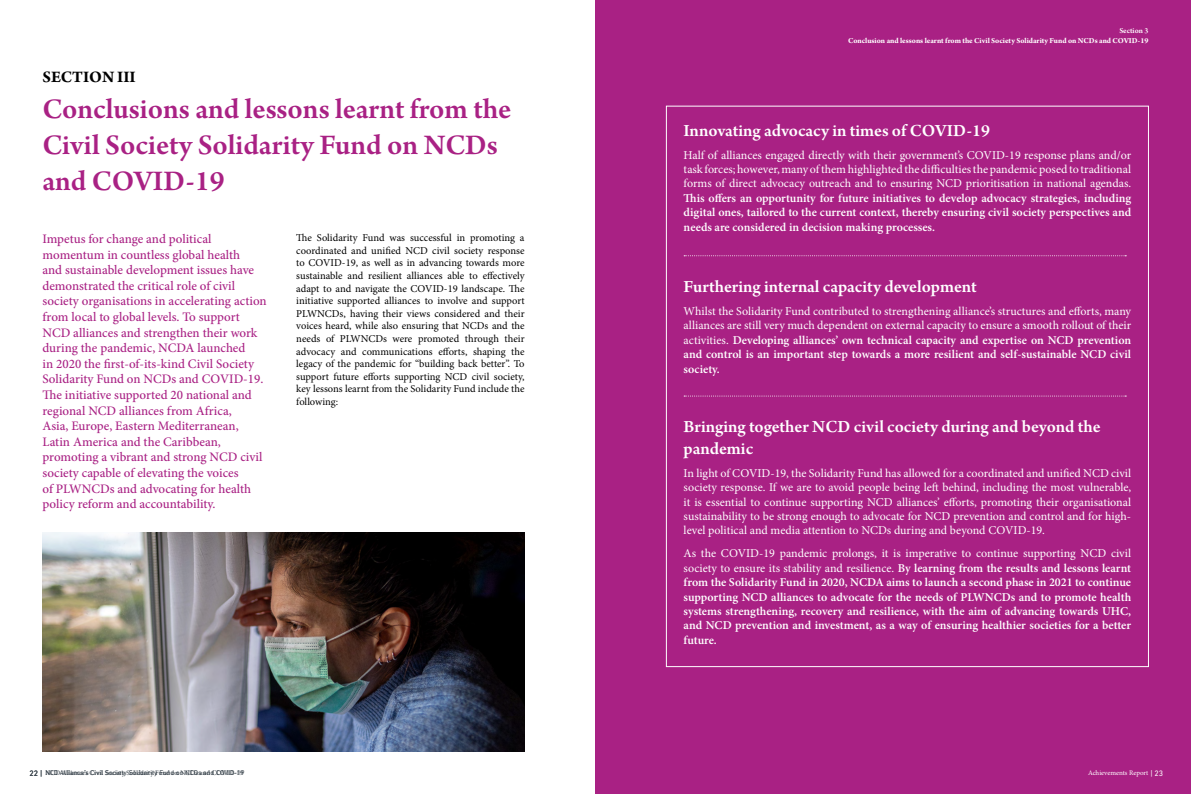
<style>
.page{position:relative;width:1191px;height:794px;background:#fff}
.page>*{position:absolute;margin:0;border:0;box-sizing:border-box;transform-origin:0 0}
.TIT_01{font:600 30px/36px "Arno Pro";color:#a92184}
.TIT_02{font:600 18px/21.6px "Arno Pro";color:#fff}
.TXT_01{font:600 18px "Arno Pro";letter-spacing:-.005em;color:#fff}
.TIT_01-2{font:700 17px "Arno Pro";color:#000}
.Intro{font:500 13px/15.6px "Minion Pro";color:#a92184}
.TXT_01-2{font:12px/14.4px "Minion Pro";color:#fff;text-align:justify}
.TXT_01-3{font:600 12px/14.4px "Minion Pro";color:#fff;text-align:justify}
.TXT_01-4{font:10.5px/12.6px "Minion Pro";color:#000;text-align:justify}
.TIT_01-3{font:700 8px "Arno Pro";color:#fff}
.TIT_01-4{font:600 8px "Arno Pro";color:#fff}
.t1{font:8px "DIN Next LT Pro";color:#333e47}
.t2{font:8px "DIN Next LT Pro";color:#fff}
.t3{font:7px "DIN Next LT Pro";color:#333e47}
.t4{font:7px "Minion Pro";color:#333e47}
.t5{font:7px "Minion Pro";color:#fff}
.s1{font-weight:600}
.s2{font-weight:400}
</style>
<div class="page">
<div style="left:595px;top:0;width:596px;height:794px;background:#a92184"></div>
<svg style="left:684px;top:255px;width:442px;height:1px"></svg>
<svg style="left:684px;top:395px;width:442px;height:1px"></svg>
<img style="left:43px;top:532px;width:481px;height:219px">
<p class="TIT_01-2" style="left:43px;top:67px;width:95px">SECTION III</p>
<p class="TIT_01" style="left:43px;top:93px;width:470px">Conclusions and lessons learnt from the<br>Civil Society Solidarity Fund on NCDs and COVID-19</p>
<p class="Intro" style="left:43px;top:231px;width:226px">Impetus for change and political momentum in countless global health<br>and sustainable development issues have demonstrated the critical role of civil society organisations in accelerating action from local to global levels. To support NCD alliances and strengthen their work during the pandemic, NCDA launched<br>in 2020 the first-of-its-kind Civil Society Solidarity Fund on NCDs and COVID-19.<br>The initiative supported 20 national and regional NCD alliances from Africa,<br>Asia, Europe, Eastern Mediterranean, Latin America and the Caribbean, promoting a vibrant and strong NCD civil society capable of elevating the voices<br>of PLWNCDs and advocating for health policy reform and accountability.</p>
<p class="TXT_01-4" style="left:296px;top:231px;width:230px">The Solidarity Fund was successful in promoting a coordinated and unified NCD civil society response to COVID-19, as well as in advancing towards more sustainable and resilient alliances able to effectively adapt to and navigate the COVID-19 landscape. The initiative supported alliances to involve and support PLWNCDs, having their views considered and their voices heard, while also ensuring that NCDs and the needs of PLWNCDs were promoted through their advocacy and communications efforts, shaping the legacy of the pandemic for “building back better”. To support future efforts supporting NCD civil society, key lessons learnt from the Solidarity Fund include the following:</p>
<p class="TIT_01-4" style="left:1119px;top:26px;width:31px">Section 3</p>
<p class="TIT_01-3" style="left:848px;top:36px;width:302px">Conclusion and lessons learnt from the Civil Society Solidarity Fund on NCDs and COVID-19</p>
<p class="TIT_02" style="left:683px;top:120px;width:308px">Innovating advocacy in times of COVID-19</p>
<p class="TXT_01-2" style="left:683px;top:147px;width:449px">Half of alliances engaged directly with their government’s COVID-19 response plans and/or task forces; however, many of them highlighted the difficulties the pandemic posed to traditional forms of direct advocacy outreach and to ensuring NCD prioritisation in national agendas.<br><span class="s1">This offers an opportunity for future initiatives to develop advocacy strategies, including digital ones, tailored to the current context, thereby ensuring civil society perspectives and needs are considered in decision making processes.</span></p>
<p class="TXT_01" style="left:683px;top:276px;width:295px">Furthering internal capacity development</p>
<p class="TXT_01-2" style="left:683px;top:304px;width:449px">Whilst the Solidarity Fund contributed to strengthening alliance’s structures and efforts, many alliances are still very much dependent on external capacity to ensure a smooth rollout of their activities. <span class="s1">Developing alliances’ own technical capacity and expertise on NCD prevention and control is an important step towards a more resilient and self-sustainable NCD civil society.</span></p>
<p class="TIT_02" style="left:683px;top:417px;width:418px">Bringing together NCD civil cociety during and beyond the pandemic</p>
<p class="TXT_01-2" style="left:683px;top:466px;width:449px">In light of COVID-19, the Solidarity Fund has allowed for a coordinated and unified NCD civil society response. If we are to avoid people being left behind, including the most vulnerable, it is essential to continue supporting NCD alliances’ efforts, promoting their organisational sustainability to be strong enough to advocate for NCD prevention and control and for high&shy;level political and media attention to NCDs during and beyond COVID-19.</p>
<p class="TXT_01-3" style="left:683px;top:546px;width:449px"><span class="s2">As the COVID-19 pandemic prolongs, it is imperative to continue supporting NCD civil society to ensure its stability and resilience.</span> By learning from the results and lessons learnt from the Solidarity Fund in 2020, NCDA aims to launch a second phase in 2021 to continue supporting NCD alliances to advocate for the needs of PLWNCDs and to promote health systems strengthening, recovery and resilience, with the aim of advancing towards UHC, and NCD prevention and investment, as a way of ensuring healthier societies for a better future.</p>
<p class="t1" style="left:30px;top:768px;width:14px">22 |</p>
<p class="t4" style="left:55px;top:768px;width:41px">D A liance C</p>
<p class="t4" style="left:108px;top:768px;width:137px">ociety Solidarity Fund on NCDs and COVID 9</p>
<p class="t3" style="left:45px;top:769px;width:201px">NCD Alliance’s Civil Society Solidarity Fund on NCDs and COVID-19</p>
<p class="t5" style="left:1088px;top:768px;width:62px">Achievements Report</p>
<p class="t2" style="left:1150px;top:768px;width:14px">| 23</p>
</div>
